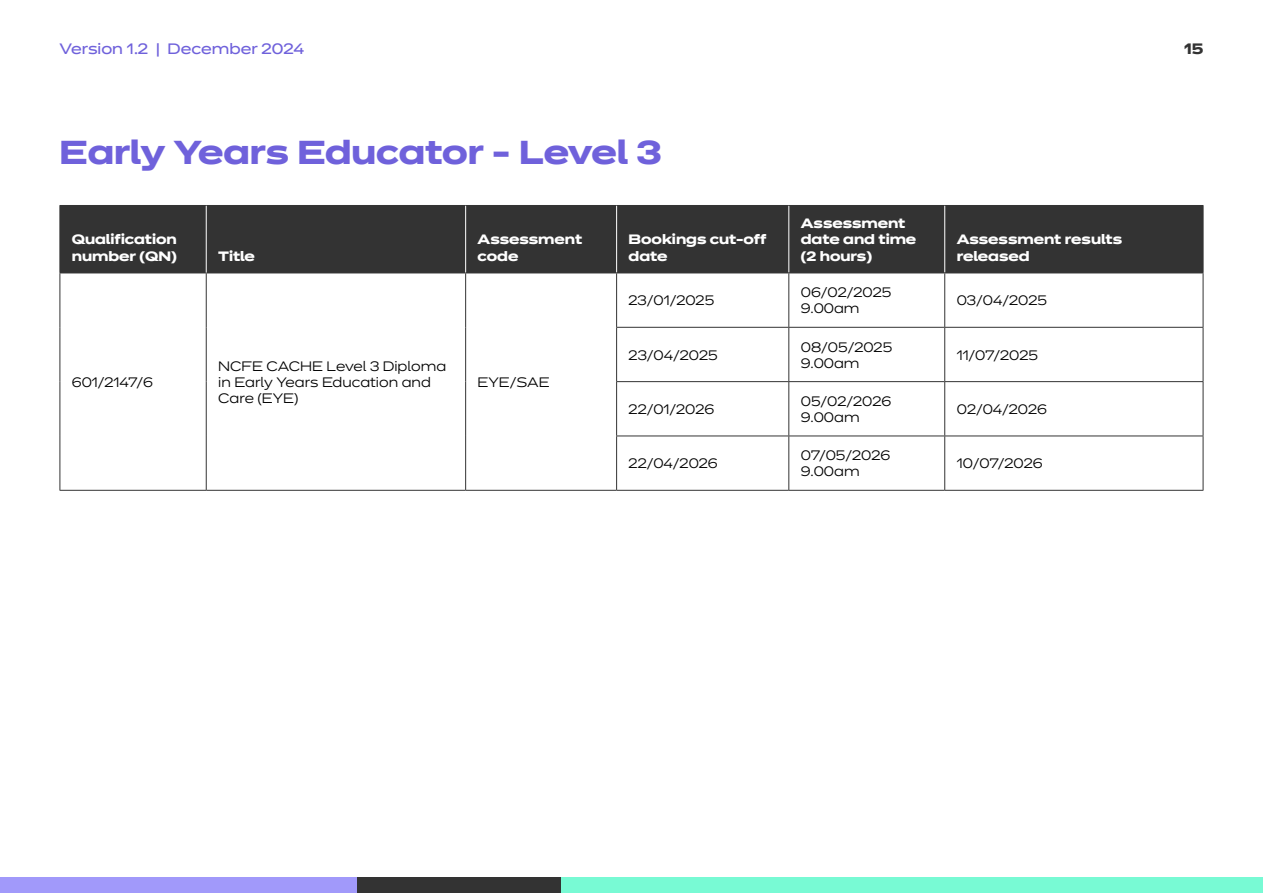
<style>
.page{position:relative;width:1263px;height:893px;background:#fff}
.page>*{position:absolute;margin:0;border:0;box-sizing:border-box;transform-origin:0 0}
.t1{font:700 33px "Dinamit";letter-spacing:-.005em;color:#6f61db}
.t2{font:15px "Dinamit";color:#6f61db}
.t3{font:700 15px "Dinamit";color:#333}
.t4{font:300 13.5px/16.2px "Dinamit";color:#000}
.t5{font:700 13.5px/16.5px "Dinamit";letter-spacing:-.005em;color:#fff}
</style>
<div class="page">
<div style="left:1px;top:877px;width:356px;height:16px;background:#a199fa"></div>
<div style="left:357px;top:877px;width:205px;height:16px;background:#333"></div>
<div style="left:562px;top:877px;width:701px;height:16px;background:#78fad4"></div>
<div style="left:61px;top:206px;width:1142px;height:67px;background:#333"></div>
<hr style="left:60px;top:205px;width:146px;height:1px;background:#333">
<hr style="left:60px;top:206px;width:1px;height:67px;background:#333">
<hr style="left:206px;top:205px;width:260px;height:1px;background:#333">
<hr style="left:466px;top:205px;width:151px;height:1px;background:#333">
<hr style="left:617px;top:205px;width:172px;height:1px;background:#333">
<hr style="left:789px;top:205px;width:156px;height:1px;background:#333">
<hr style="left:945px;top:205px;width:258px;height:1px;background:#333">
<hr style="left:1203px;top:206px;width:1px;height:67px;background:#333">
<hr style="left:60px;top:273px;width:146px;height:1px;background:#333">
<hr style="left:60px;top:273px;width:1px;height:54px;background:#333">
<hr style="left:206px;top:273px;width:260px;height:1px;background:#333">
<hr style="left:206px;top:273px;width:1px;height:54px;background:#333">
<hr style="left:60px;top:327px;width:1px;height:55px;background:#333">
<hr style="left:206px;top:327px;width:1px;height:55px;background:#333">
<hr style="left:60px;top:382px;width:1px;height:54px;background:#333">
<hr style="left:206px;top:382px;width:1px;height:54px;background:#333">
<hr style="left:60px;top:436px;width:1px;height:54px;background:#333">
<hr style="left:206px;top:436px;width:1px;height:54px;background:#333">
<hr style="left:60px;top:490px;width:146px;height:1px;background:#333">
<hr style="left:206px;top:490px;width:260px;height:1px;background:#333">
<hr style="left:206px;top:206px;width:1px;height:67px;background:#fff">
<hr style="left:465px;top:206px;width:1px;height:67px;background:#fff">
<hr style="left:616px;top:206px;width:1px;height:67px;background:#fff">
<hr style="left:788px;top:206px;width:1px;height:67px;background:#fff">
<hr style="left:944px;top:206px;width:1px;height:67px;background:#fff">
<hr style="left:466px;top:273px;width:151px;height:1px;background:#333">
<hr style="left:465px;top:273px;width:1px;height:54px;background:#333">
<hr style="left:465px;top:327px;width:1px;height:55px;background:#333">
<hr style="left:465px;top:382px;width:1px;height:54px;background:#333">
<hr style="left:465px;top:436px;width:1px;height:54px;background:#333">
<hr style="left:466px;top:490px;width:151px;height:1px;background:#333">
<hr style="left:617px;top:273px;width:172px;height:1px;background:#333">
<hr style="left:616px;top:273px;width:1px;height:54px;background:#333">
<hr style="left:789px;top:273px;width:156px;height:1px;background:#333">
<hr style="left:788px;top:273px;width:1px;height:54px;background:#333">
<hr style="left:945px;top:273px;width:258px;height:1px;background:#333">
<hr style="left:944px;top:273px;width:1px;height:54px;background:#333">
<hr style="left:1203px;top:273px;width:1px;height:54px;background:#333">
<hr style="left:616px;top:327px;width:173px;height:1px;background:#333">
<hr style="left:616px;top:328px;width:1px;height:53px;background:#333">
<hr style="left:789px;top:327px;width:156px;height:1px;background:#333">
<hr style="left:788px;top:328px;width:1px;height:53px;background:#333">
<hr style="left:945px;top:327px;width:258px;height:1px;background:#333">
<hr style="left:944px;top:328px;width:1px;height:53px;background:#333">
<hr style="left:1203px;top:328px;width:1px;height:53px;background:#333">
<hr style="left:616px;top:381px;width:173px;height:1px;background:#333">
<hr style="left:616px;top:382px;width:1px;height:54px;background:#333">
<hr style="left:789px;top:381px;width:156px;height:1px;background:#333">
<hr style="left:788px;top:382px;width:1px;height:54px;background:#333">
<hr style="left:945px;top:381px;width:258px;height:1px;background:#333">
<hr style="left:944px;top:382px;width:1px;height:54px;background:#333">
<hr style="left:1203px;top:382px;width:1px;height:54px;background:#333">
<hr style="left:616px;top:436px;width:173px;height:1px;background:#333">
<hr style="left:616px;top:436px;width:1px;height:54px;background:#333">
<hr style="left:789px;top:436px;width:156px;height:1px;background:#333">
<hr style="left:788px;top:436px;width:1px;height:54px;background:#333">
<hr style="left:945px;top:436px;width:258px;height:1px;background:#333">
<hr style="left:944px;top:436px;width:1px;height:54px;background:#333">
<hr style="left:1203px;top:436px;width:1px;height:54px;background:#333">
<hr style="left:617px;top:490px;width:172px;height:1px;background:#333">
<hr style="left:789px;top:490px;width:156px;height:1px;background:#333">
<hr style="left:945px;top:490px;width:258px;height:1px;background:#333">
<p class="t2" style="left:60px;top:36px;width:246px">Version 1.2 | December 2024</p>
<p class="t3" style="left:1184px;top:36px;width:21px">15</p>
<h1 class="t1" style="left:60px;top:124px;width:604px">Early Years Educator - Level 3</h1>
<p class="t5" style="left:72px;top:230px;width:106px">Qualification number (QN)</p>
<p class="t5" style="left:218px;top:246px;width:38px">Title</p>
<p class="t5" style="left:478px;top:230px;width:106px">Assessment code</p>
<p class="t5" style="left:629px;top:230px;width:140px">Bookings cut-off date</p>
<p class="t5" style="left:801px;top:213px;width:117px">Assessment date and time (2 hours)</p>
<p class="t5" style="left:957px;top:230px;width:167px">Assessment results released</p>
<p class="t4" style="left:72px;top:372px;width:82px">601/2147/6</p>
<p class="t4" style="left:218px;top:356px;width:229px">NCFE CACHE Level 3 Diploma in Early Years Education and<br>Care (EYE)</p>
<p class="t4" style="left:478px;top:372px;width:74px">EYE/SAE</p>
<p class="t4" style="left:629px;top:291px;width:87px">23/01/2025</p>
<p class="t4" style="left:801px;top:283px;width:92px">06/02/2025<br>9.00am</p>
<p class="t4" style="left:957px;top:291px;width:92px">03/04/2025</p>
<p class="t4" style="left:629px;top:345px;width:90px">23/04/2025</p>
<p class="t4" style="left:801px;top:337px;width:93px">08/05/2025<br>9.00am</p>
<p class="t4" style="left:957px;top:345px;width:83px">11/07/2025</p>
<p class="t4" style="left:629px;top:400px;width:87px">22/01/2026</p>
<p class="t4" style="left:801px;top:391px;width:92px">05/02/2026<br>9.00am</p>
<p class="t4" style="left:957px;top:400px;width:92px">02/04/2026</p>
<p class="t4" style="left:629px;top:454px;width:91px">22/04/2026</p>
<p class="t4" style="left:801px;top:446px;width:91px">07/05/2026<br>9.00am</p>
<p class="t4" style="left:957px;top:454px;width:87px">10/07/2026</p>
</div>
